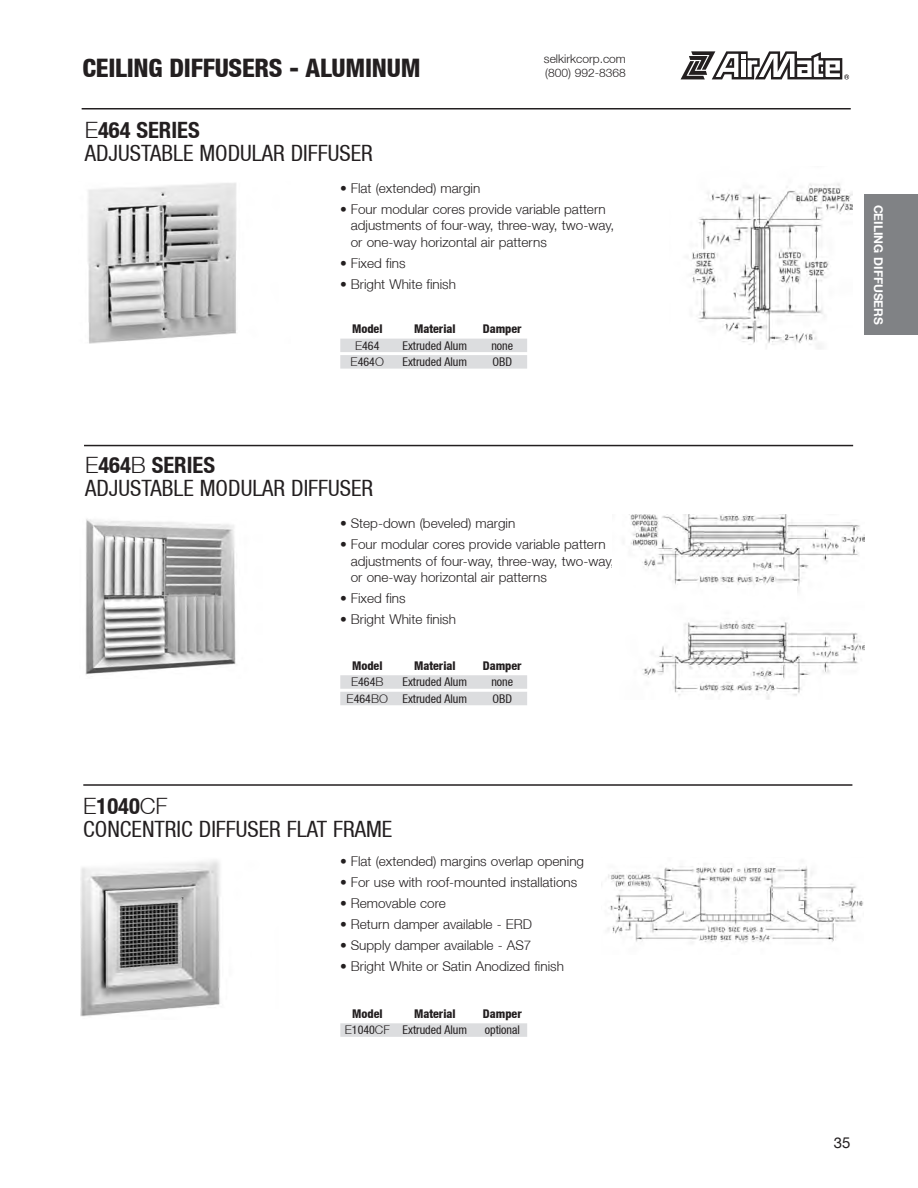
<style>
.page{position:relative;width:918px;height:1188px;background:#fff}
.page>*{position:absolute;margin:0;border:0;box-sizing:border-box;transform-origin:0 0}
.t1{font:800 condensed 25.5px "Helvetica Neue LT";letter-spacing:-.01em;color:#231f20}
.t2{font:condensed 22.5px/22.5px "Helvetica Neue LT";color:#231f20}
.t3{font:15px "Helvetica Neue LT";color:#231f20}
.t4{font:300 13.5px/16.5px "Helvetica Neue LT";color:#231f20}
.t5{font:condensed 12px "Helvetica Neue LT";color:#231f20}
.t6{font:800 condensed 12px "Helvetica Neue LT";color:#231f20}
.t7{font:300 12px/13.8px "Helvetica Neue LT";color:#231f20}
.t8{font:700 12px "Helvetica Neue LT";color:#fff}
.s1{font-weight:300;font-stretch:normal}
.s2{font-weight:700}
</style>
<div class="page">
<svg style="left:681px;top:51px;width:168px;height:28px"></svg>
<div style="left:864px;top:194px;width:54px;height:141px;background:#808285"></div>
<hr style="left:82px;top:108px;width:769px;height:2px;background:#231f20">
<img style="left:87px;top:183px;width:150px;height:161px">
<div style="left:340px;top:339px;width:187px;height:13px;background:#dcdddf"></div>
<div style="left:340px;top:355px;width:187px;height:14px;background:#dcdddf"></div>
<img style="left:692px;top:183px;width:161px;height:166px">
<hr style="left:84px;top:445px;width:769px;height:1px;background:#231f20">
<img style="left:85px;top:519px;width:151px;height:156px">
<div style="left:340px;top:675px;width:187px;height:14px;background:#dcdddf"></div>
<div style="left:340px;top:692px;width:187px;height:13px;background:#dcdddf"></div>
<img style="left:630px;top:515px;width:234px;height:185px">
<hr style="left:83px;top:784px;width:769px;height:2px;background:#231f20">
<img style="left:80px;top:860px;width:140px;height:157px">
<div style="left:340px;top:1023px;width:187px;height:14px;background:#dcdddf"></div>
<img style="left:607px;top:864px;width:257px;height:79px">
<h1 class="t1" style="left:82px;top:52px;width:340px">CEILING DIFFUSERS - ALUMINUM</h1>
<p class="t7" style="left:544px;top:52px;width:84px">selkirkcorp.com (800) 992-8368</p>
<h2 class="t2" style="left:85px;top:119px;width:290px"><span class="s1">E</span><span class="s2">464 SERIES<br></span>ADJUSTABLE MODULAR DIFFUSER</h2>
<p class="t4" style="left:340px;top:180px;width:142px">• Flat (extended) margin</p>
<p class="t4" style="left:351px;top:201px;width:265px;text-indent:-11px">• Four modular cores provide variable pattern adjustments of four-way, three-way, two-way, or one-way horizontal air patterns</p>
<p class="t4" style="left:340px;top:255px;width:67px">• Fixed fins</p>
<p class="t4" style="left:340px;top:276px;width:117px">• Bright White finish</p>
<p class="t6" style="left:352px;top:321px;width:32px">Model</p>
<p class="t6" style="left:414px;top:321px;width:43px">Material</p>
<p class="t6" style="left:483px;top:321px;width:40px">Damper</p>
<p class="t5" style="left:355px;top:338px;width:26px"><span class="s1">E</span>464</p>
<p class="t5" style="left:403px;top:338px;width:66px">Extruded Alum</p>
<p class="t5" style="left:491px;top:338px;width:23px">none</p>
<p class="t5" style="left:351px;top:355px;width:35px"><span class="s1">E</span>464<span class="s1">O</span></p>
<p class="t5" style="left:403px;top:355px;width:66px">Extruded Alum</p>
<p class="t5" style="left:493px;top:355px;width:21px">OBD</p>
<h2 class="t2" style="left:85px;top:454px;width:290px"><span class="s1">E</span><span class="s2">464</span><span class="s1">B</span> <span class="s2">SERIES<br></span>ADJUSTABLE MODULAR DIFFUSER</h2>
<p class="t4" style="left:340px;top:515px;width:177px">• Step-down (beveled) margin</p>
<p class="t4" style="left:351px;top:536px;width:265px;text-indent:-11px">• Four modular cores provide variable pattern adjustments of four-way, three-way, two-way, or one-way horizontal air patterns</p>
<p class="t4" style="left:340px;top:590px;width:67px">• Fixed fins</p>
<p class="t4" style="left:340px;top:611px;width:117px">• Bright White finish</p>
<p class="t6" style="left:352px;top:658px;width:32px">Model</p>
<p class="t6" style="left:414px;top:658px;width:43px">Material</p>
<p class="t6" style="left:483px;top:658px;width:40px">Damper</p>
<p class="t5" style="left:351px;top:675px;width:34px"><span class="s1">E</span>464<span class="s1">B</span></p>
<p class="t5" style="left:403px;top:675px;width:66px">Extruded Alum</p>
<p class="t5" style="left:491px;top:675px;width:23px">none</p>
<p class="t5" style="left:347px;top:692px;width:122px"><span class="s1">E</span>464<span class="s1">BO</span> Extruded Alum</p>
<p class="t5" style="left:493px;top:692px;width:21px">OBD</p>
<h2 class="t2" style="left:83px;top:795px;width:311px"><span class="s1">E</span><span class="s2">1040</span><span class="s1">CF<br></span>CONCENTRIC DIFFUSER FLAT FRAME</h2>
<p class="t4" style="left:340px;top:853px;width:245px">• Flat (extended) margins overlap opening</p>
<p class="t4" style="left:340px;top:874px;width:239px">• For use with roof-mounted installations</p>
<p class="t4" style="left:340px;top:895px;width:107px">• Removable core</p>
<p class="t4" style="left:340px;top:916px;width:193px">• Return damper available - ERD</p>
<p class="t4" style="left:340px;top:937px;width:193px">• Supply damper available - AS7</p>
<p class="t4" style="left:340px;top:958px;width:225px">• Bright White or Satin Anodized finish</p>
<p class="t6" style="left:352px;top:1006px;width:32px">Model</p>
<p class="t6" style="left:414px;top:1006px;width:43px">Material</p>
<p class="t6" style="left:483px;top:1006px;width:40px">Damper</p>
<p class="t5" style="left:345px;top:1023px;width:124px"><span class="s1">E</span>1040<span class="s1">CF</span> Extruded Alum</p>
<p class="t5" style="left:485px;top:1023px;width:37px">optional</p>
<p class="t8" style="left:886px;top:205px;width:122px;rotate:90deg">CEILING DIFFUSERS</p>
<p class="t3" style="left:834px;top:1133px;width:18px">35</p>
</div>
